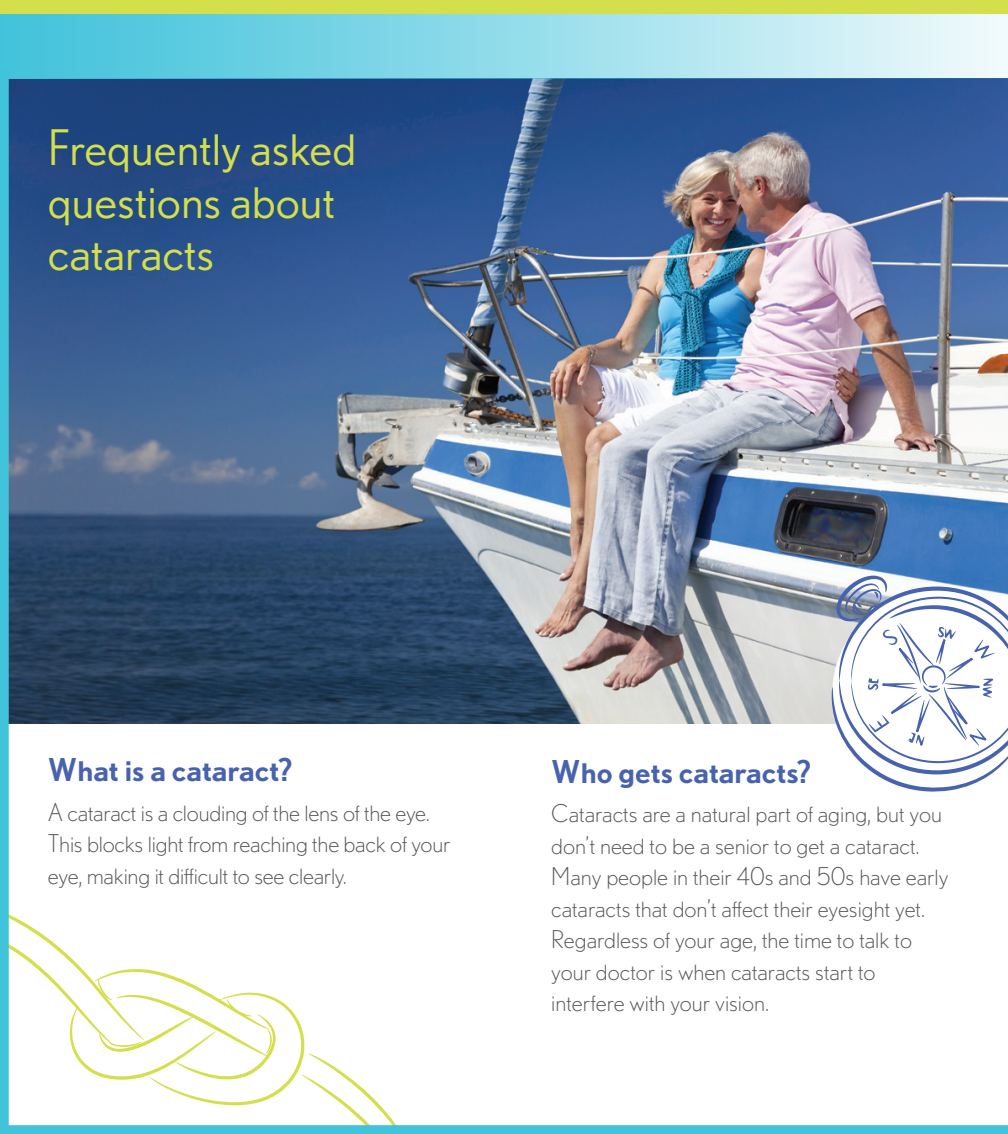
<style>
.page{position:relative;width:1008px;height:1134px;background:#fff}
.page>*{position:absolute;margin:0;border:0;box-sizing:border-box;transform-origin:0 0}
.Headline{font:49px/52.5px "Nobel BL";color:#d4df4c}
.Subhead{font:500 31.5px "Nobel BL";color:#4863ae}
.Body{font:300 24.5px/31.5px "Nobel BL";color:#57585a}
</style>
<div class="page">
<div style="left:0;top:13px;width:1008px;height:66px;background:linear-gradient(to right,#3bc1da,#eef9fb)"></div>
<div style="left:0;top:0;width:1008px;height:14px;background:#d4df4c"></div>
<img style="left:0;top:67px;width:1008px;height:1067px">
<svg style="left:832px;top:576px;width:176px;height:220px"></svg>
<p class="Headline" style="left:48px;top:121px;width:310px">Frequently asked questions about cataracts</p>
<p class="Subhead" style="left:48px;top:751px;width:246px">What is a cataract?</p>
<p class="Body" style="left:48px;top:796px;width:404px">A cataract is a clouding of the lens of the eye.<br>This blocks light from reaching the back of your eye, making it difficult to see clearly.</p>
<p class="Subhead" style="left:551px;top:753px;width:261px">Who gets cataracts?</p>
<p class="Body" style="left:551px;top:798px;width:399px">Cataracts are a natural part of aging, but you don’t need to be a senior to get a cataract.<br>Many people in their 40s and 50s have early cataracts that don’t affect their eyesight yet.<br>Regardless of your age, the time to talk to your doctor is when cataracts start to interfere with your vision.</p>
</div>
